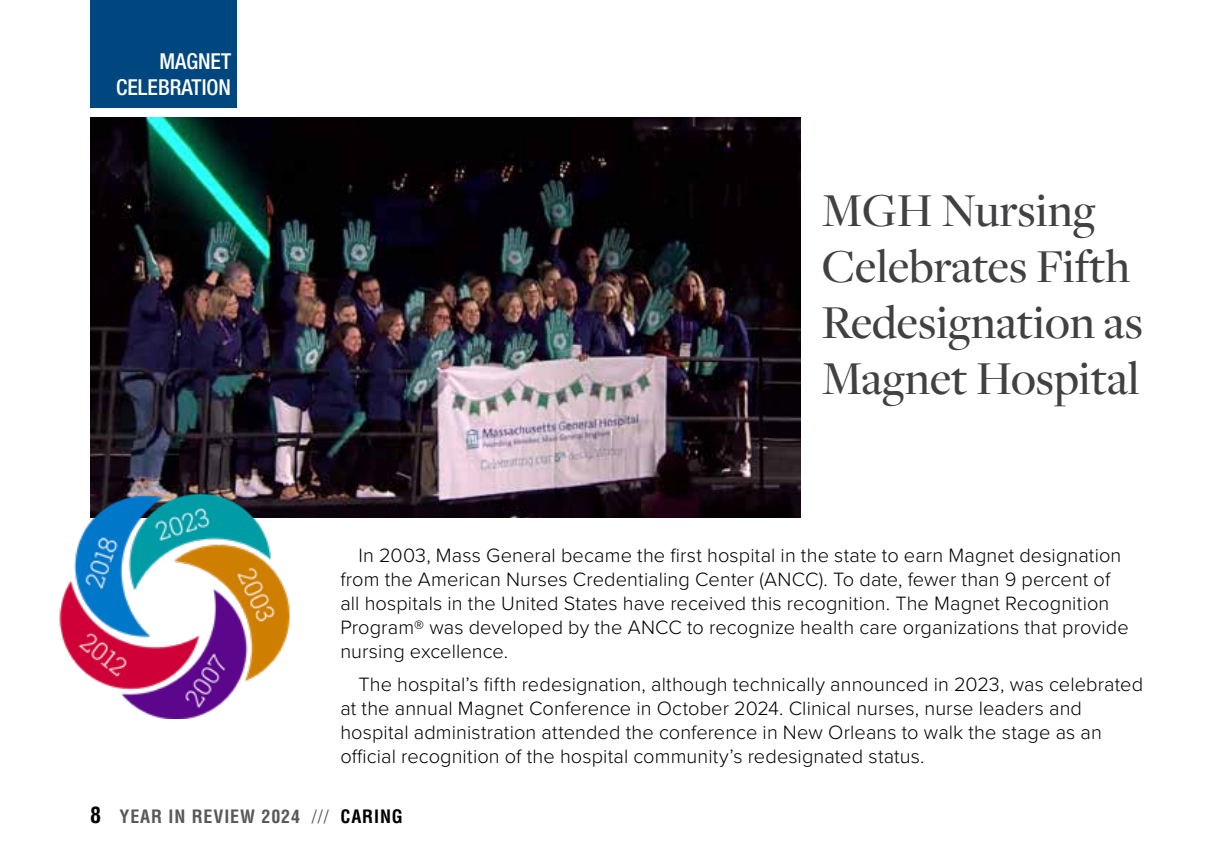
<style>
.page{position:relative;width:1224px;height:864px;background:#fff}
.page>*{position:absolute;margin:0;border:0;box-sizing:border-box;transform-origin:0 0}
.t1{font:500 49px/56px "Freight Disp Pro";color:#414042}
.t2{font:500 condensed 22px/26px "Helvetica Neue LT Std";color:#fff;text-align:right}
.t3{font:300 20px/24px "Proxima Nova";letter-spacing:.005em;color:#000}
.t4{font:700 condensed 18px "Helvetica LT Std";letter-spacing:.05em;color:#58595b}
.s1{font-size:22px;color:#000}
.s2{font-weight:400}
.s3{color:#000}
</style>
<div class="page">
<img style="left:90px;top:118px;width:711px;height:399px">
<div style="left:90px;top:0;width:146px;height:108px;background:#00467f"></div>
<img style="left:59px;top:463px;width:264px;height:256px">
<p class="t2" style="left:116px;top:48px;width:116px">MAGNET<br>CELEBRATION</p>
<h1 class="t1" style="left:822px;top:180px;width:323px">MGH Nursing<br>Celebrates Fifth<br>Redesignation as<br>Magnet Hospital</h1>
<p class="t3" style="left:340px;top:542px;width:790px;text-indent:18px">In 2003, Mass General became the first hospital in the state to earn Magnet designation from the American Nurses Credentialing Center (ANCC). To date, fewer than 9 percent of all hospitals in the United States have received this recognition. The Magnet Recognition Program® was developed by the ANCC to recognize health care organizations that provide nursing excellence.</p>
<p class="t3" style="left:340px;top:671px;width:804px;text-indent:18px">The hospital’s fifth redesignation, although technically announced in 2023, was celebrated at the annual Magnet Conference in October 2024. Clinical nurses, nurse leaders and hospital administration attended the conference in New Orleans to walk the stage as an official recognition of the hospital community’s redesignated status.</p>
<p class="t4" style="left:90px;top:805px;width:314px"><span class="s1">8</span> YEAR IN REVIEW 2024 <span class="s2">///</span> <span class="s3">CARING</span></p>
</div>
